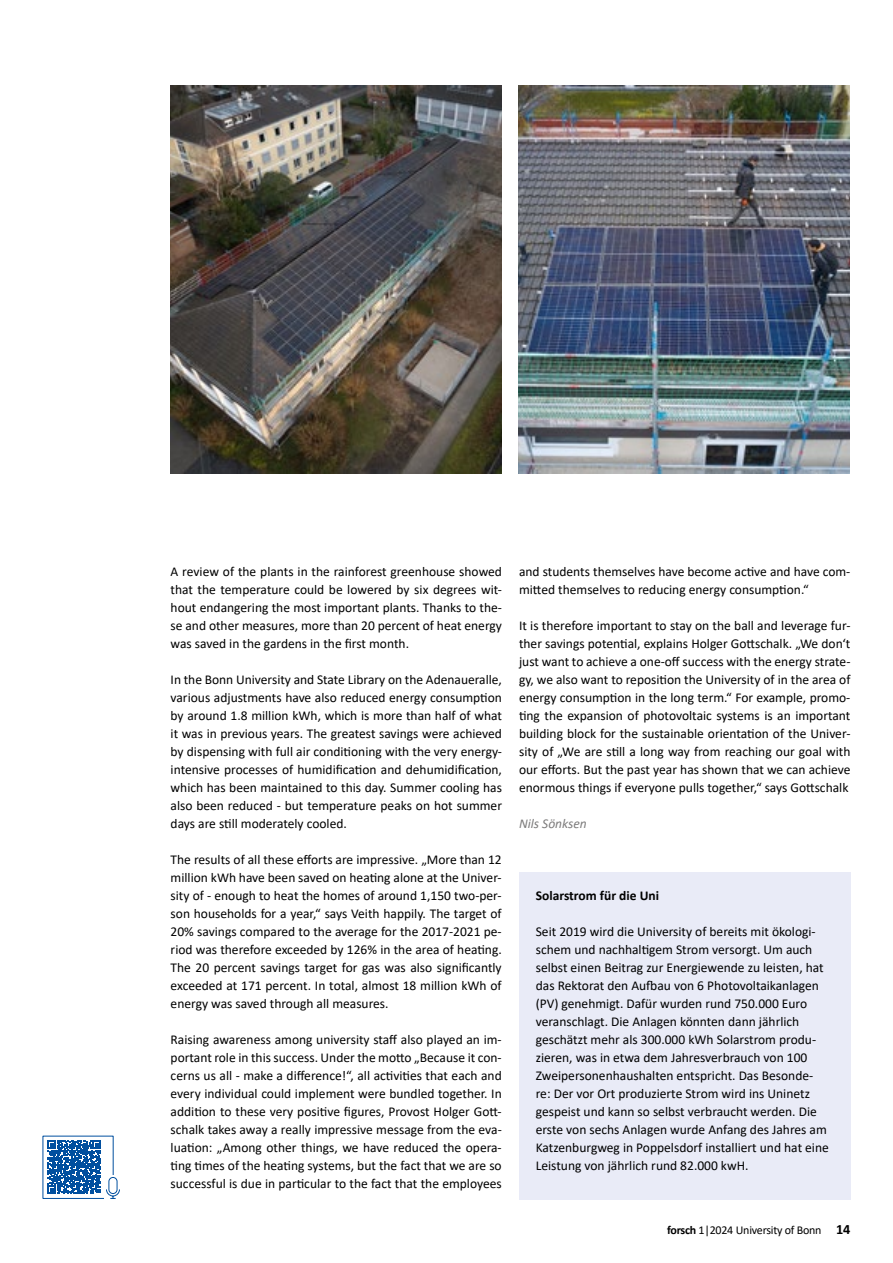
<style>
.page{position:relative;width:893px;height:1263px;background:#fff}
.page>*{position:absolute;margin:0;border:0;box-sizing:border-box;transform-origin:0 0}
.t1{font:13.5px/18px "Calibri";color:#000;text-align:justify}
.t2{font:700 13.5px "Calibri";color:#000}
.t3{font:italic 13.5px "Calibri";color:#7c7b7b}
.t4{font:12px "Calibri";letter-spacing:-.02em;color:#000}
.s1{font-weight:700}
.s2{font-weight:700;font-size:14.25px}
</style>
<div class="page">
<div style="left:519px;top:872px;width:331px;height:327px;background:#e9ebf7"></div>
<img style="left:171px;top:85px;width:331px;height:388px">
<img style="left:519px;top:85px;width:331px;height:388px">
<svg style="left:48px;top:1141px;width:72px;height:58px"></svg>
<p class="t1" style="left:171px;top:562px;width:333px">A review of the plants in the rainforest greenhouse showed that the temperature could be lowered by six degrees wit&shy;hout endangering the most important plants. Thanks to the&shy;se and other measures, more than 20 percent of heat energy was saved in the gardens in the first month.</p>
<p class="t1" style="left:171px;top:670px;width:333px">In the Bonn University and State Library on the Adenaueralle, various adjustments have also reduced energy consumption by around 1.8 million kWh, which is more than half of what it was in previous years. The greatest savings were achieved by dispensing with full air conditioning with the very energy&shy;intensive processes of humidification and dehumidification, which has been maintained to this day. Summer cooling has also been reduced - but temperature peaks on hot summer days are still moderately cooled.</p>
<p class="t1" style="left:171px;top:850px;width:333px">The results of all these efforts are impressive. „More than 12 million kWh have been saved on heating alone at the Univer&shy;sity of - enough to heat the homes of around 1,150 two-per&shy;son households for a year,“ says Veith happily. The target of 20% savings compared to the average for the 2017-2021 pe&shy;riod was therefore exceeded by 126% in the area of heating.<br>The 20 percent savings target for gas was also significantly exceeded at 171 percent. In total, almost 18 million kWh of energy was saved through all measures.</p>
<p class="t1" style="left:171px;top:1030px;width:333px">Raising awareness among university staff also played an im&shy;portant role in this success. Under the motto „Because it con&shy;cerns us all - make a difference!“, all activities that each and every individual could implement were bundled together. In addition to these very positive figures, Provost Holger Gott&shy;schalk takes away a really impressive message from the eva&shy;luation: „Among other things, we have reduced the opera&shy;ting times of the heating systems, but the fact that we are so successful is due in particular to the fact that the employees</p>
<p class="t1" style="left:519px;top:562px;width:333px">and students themselves have become active and have com&shy;mitted themselves to reducing energy consumption.“</p>
<p class="t1" style="left:519px;top:616px;width:333px">It is therefore important to stay on the ball and leverage fur&shy;ther savings potential, explains Holger Gottschalk. „We don‘t just want to achieve a one-off success with the energy strate&shy;gy, we also want to reposition the University of in the area of energy consumption in the long term.“ For example, promo&shy;ting the expansion of photovoltaic systems is an important building block for the sustainable orientation of the Univer&shy;sity of „We are still a long way from reaching our goal with our efforts. But the past year has shown that we can achieve enormous things if everyone pulls together,“ says Gottschalk</p>
<p class="t3" style="left:519px;top:814px;width:69px">Nils Sönksen</p>
<p class="t2" style="left:536px;top:886px;width:125px">Solarstrom für die Uni</p>
<p class="t1" style="left:536px;top:922px;width:295px;text-align:left">Seit 2019 wird die University of bereits mit ökologi&shy;schem und nachhaltigem Strom versorgt. Um auch selbst einen Beitrag zur Energiewende zu leisten, hat das Rektorat den Aufbau von 6 Photovoltaikanlagen (PV) genehmigt. Dafür wurden rund 750.000 Euro veranschlagt. Die Anlagen könnten dann jährlich geschätzt mehr als 300.000 kWh Solarstrom produ&shy;zieren, was in etwa dem Jahresverbrauch von 100<br>Zweipersonenhaushalten entspricht. Das Besonde&shy;re: Der vor Ort produzierte Strom wird ins Uninetz gespeist und kann so selbst verbraucht werden. Die erste von sechs Anlagen wurde Anfang des Jahres am Katzenburgweg in Poppelsdorf installiert und hat eine Leistung von jährlich rund 82.000 kwH.</p>
<p class="t4" style="left:667px;top:1222px;width:185px"><span class="s1">forsch</span> 1|2024 University of Bonn <span class="s2">14</span></p>
</div>
